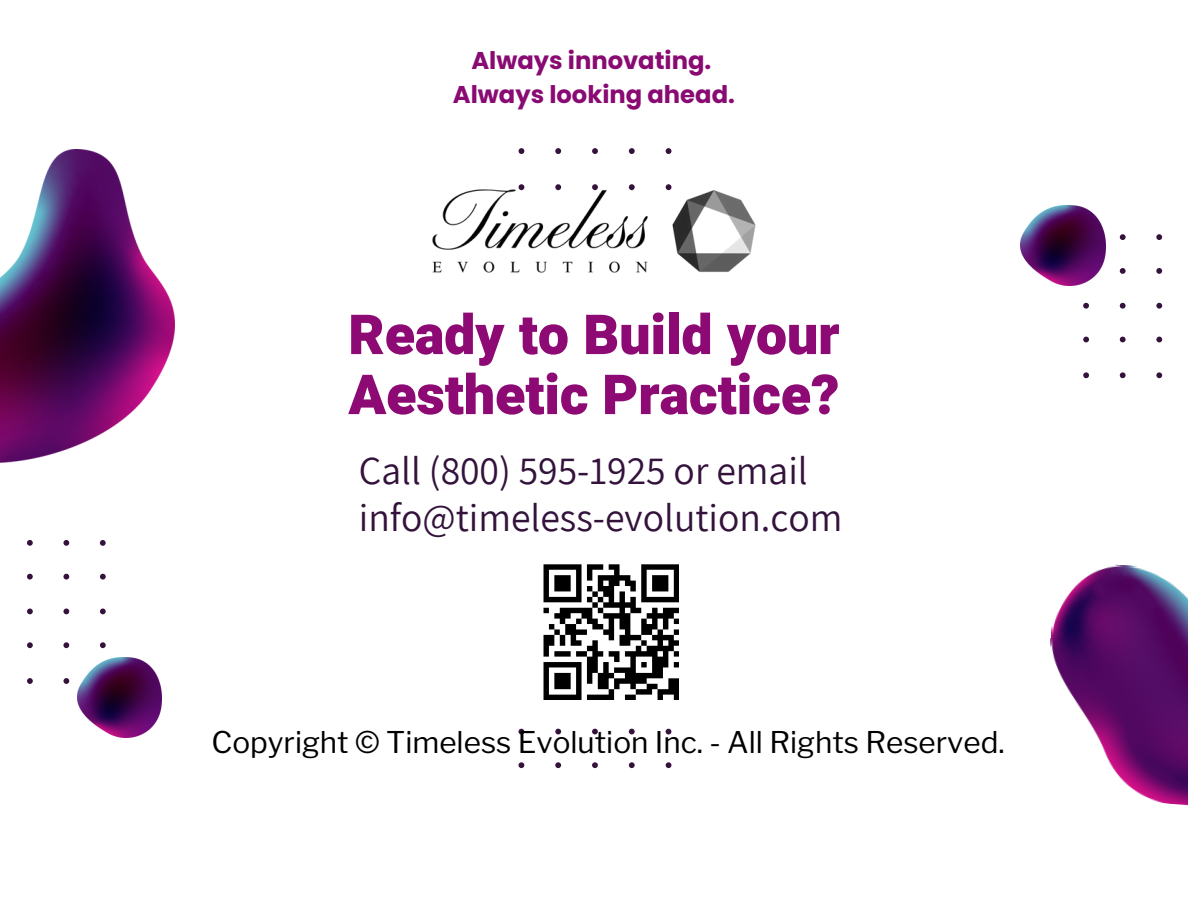
<style>
.page{position:relative;width:1188px;height:918px;background:#fff}
.page>*{position:absolute;margin:0;border:0;box-sizing:border-box;transform-origin:0 0}
.t1{font:900 55.2px/60px "Heebo";color:#8d0a75}
.t2{font:39.6px/47.1px "Assistant";color:#33123b}
.t3{font:29.7px "Libre Franklin";color:#000}
.t4{font:700 24.3px/33.8px "Poppins";color:#880a72;text-align:center}
</style>
<div class="page">
<img style="left:1050px;top:564px;width:138px;height:241px">
<svg style="left:27px;top:540px;width:79px;height:144px"></svg>
<img style="left:77px;top:657px;width:85px;height:81px">
<svg style="left:1083px;top:234px;width:80px;height:144px"></svg>
<img style="left:1021px;top:205px;width:84px;height:81px">
<img style="left:0;top:150px;width:174px;height:312px">
<svg style="left:518px;top:148px;width:153px;height:6px"></svg>
<svg style="left:518px;top:729px;width:153px;height:40px"></svg>
<svg style="left:544px;top:564px;width:135px;height:136px"></svg>
<div style="left:544px;top:564px;width:38px;height:6px;background:#000"></div>
<div style="left:587px;top:564px;width:16px;height:6px;background:#000"></div>
<div style="left:609px;top:564px;width:11px;height:6px;background:#000"></div>
<div style="left:641px;top:564px;width:38px;height:6px;background:#000"></div>
<div style="left:554px;top:575px;width:17px;height:6px;background:#000"></div>
<div style="left:598px;top:575px;width:32px;height:6px;background:#000"></div>
<div style="left:652px;top:575px;width:16px;height:6px;background:#000"></div>
<div style="left:554px;top:581px;width:17px;height:5px;background:#000"></div>
<div style="left:652px;top:581px;width:16px;height:5px;background:#000"></div>
<div style="left:554px;top:586px;width:17px;height:5px;background:#000"></div>
<div style="left:598px;top:586px;width:16px;height:5px;background:#000"></div>
<div style="left:652px;top:586px;width:16px;height:5px;background:#000"></div>
<svg style="left:544px;top:570px;width:5px;height:27px"></svg>
<div style="left:603px;top:591px;width:11px;height:6px;background:#000"></div>
<svg style="left:674px;top:570px;width:5px;height:27px"></svg>
<div style="left:544px;top:597px;width:38px;height:5px;background:#000"></div>
<svg style="left:609px;top:570px;width:38px;height:32px"></svg>
<div style="left:641px;top:597px;width:38px;height:5px;background:#000"></div>
<div style="left:603px;top:602px;width:33px;height:6px;background:#000"></div>
<svg style="left:544px;top:608px;width:5px;height:5px"></svg>
<div style="left:560px;top:608px;width:32px;height:5px;background:#000"></div>
<svg style="left:576px;top:570px;width:27px;height:43px"></svg>
<svg style="left:620px;top:608px;width:5px;height:5px"></svg>
<div style="left:630px;top:608px;width:11px;height:5px;background:#000"></div>
<svg style="left:652px;top:608px;width:6px;height:5px"></svg>
<div style="left:663px;top:608px;width:16px;height:5px;background:#000"></div>
<div style="left:554px;top:613px;width:17px;height:6px;background:#000"></div>
<div style="left:582px;top:613px;width:10px;height:6px;background:#000"></div>
<div style="left:603px;top:613px;width:27px;height:6px;background:#000"></div>
<div style="left:647px;top:613px;width:27px;height:6px;background:#000"></div>
<div style="left:565px;top:624px;width:11px;height:5px;background:#000"></div>
<div style="left:565px;top:629px;width:22px;height:6px;background:#000"></div>
<svg style="left:674px;top:619px;width:5px;height:16px"></svg>
<div style="left:652px;top:635px;width:22px;height:5px;background:#000"></div>
<div style="left:668px;top:640px;width:11px;height:6px;background:#000"></div>
<div style="left:647px;top:646px;width:27px;height:5px;background:#000"></div>
<svg style="left:544px;top:619px;width:21px;height:38px"></svg>
<div style="left:554px;top:651px;width:17px;height:6px;background:#000"></div>
<div style="left:544px;top:662px;width:38px;height:5px;background:#000"></div>
<svg style="left:674px;top:651px;width:5px;height:16px"></svg>
<div style="left:554px;top:673px;width:17px;height:5px;background:#000"></div>
<div style="left:554px;top:678px;width:17px;height:6px;background:#000"></div>
<div style="left:668px;top:678px;width:11px;height:6px;background:#000"></div>
<div style="left:554px;top:684px;width:17px;height:5px;background:#000"></div>
<div style="left:668px;top:684px;width:11px;height:5px;background:#000"></div>
<svg style="left:544px;top:667px;width:5px;height:28px"></svg>
<div style="left:658px;top:689px;width:21px;height:6px;background:#000"></div>
<div style="left:544px;top:695px;width:38px;height:5px;background:#000"></div>
<svg style="left:571px;top:619px;width:97px;height:81px"></svg>
<svg style="left:674px;top:695px;width:5px;height:5px"></svg>
<img style="left:432px;top:184px;width:324px;height:89px">
<p class="t4" style="left:453px;top:44px;width:284px">Always innovating.<br>Always looking ahead.</p>
<h1 class="t1" style="left:348px;top:307px;width:493px">Ready to Build your<br>Aesthetic Practice?</h1>
<p class="t2" style="left:359px;top:445px;width:485px">Call (800) 595-1925 or email info@timeless-evolution.com</p>
<p class="t3" style="left:211px;top:724px;width:795px">Copyright © Timeless Evolution Inc. - All Rights Reserved.</p>
</div>
